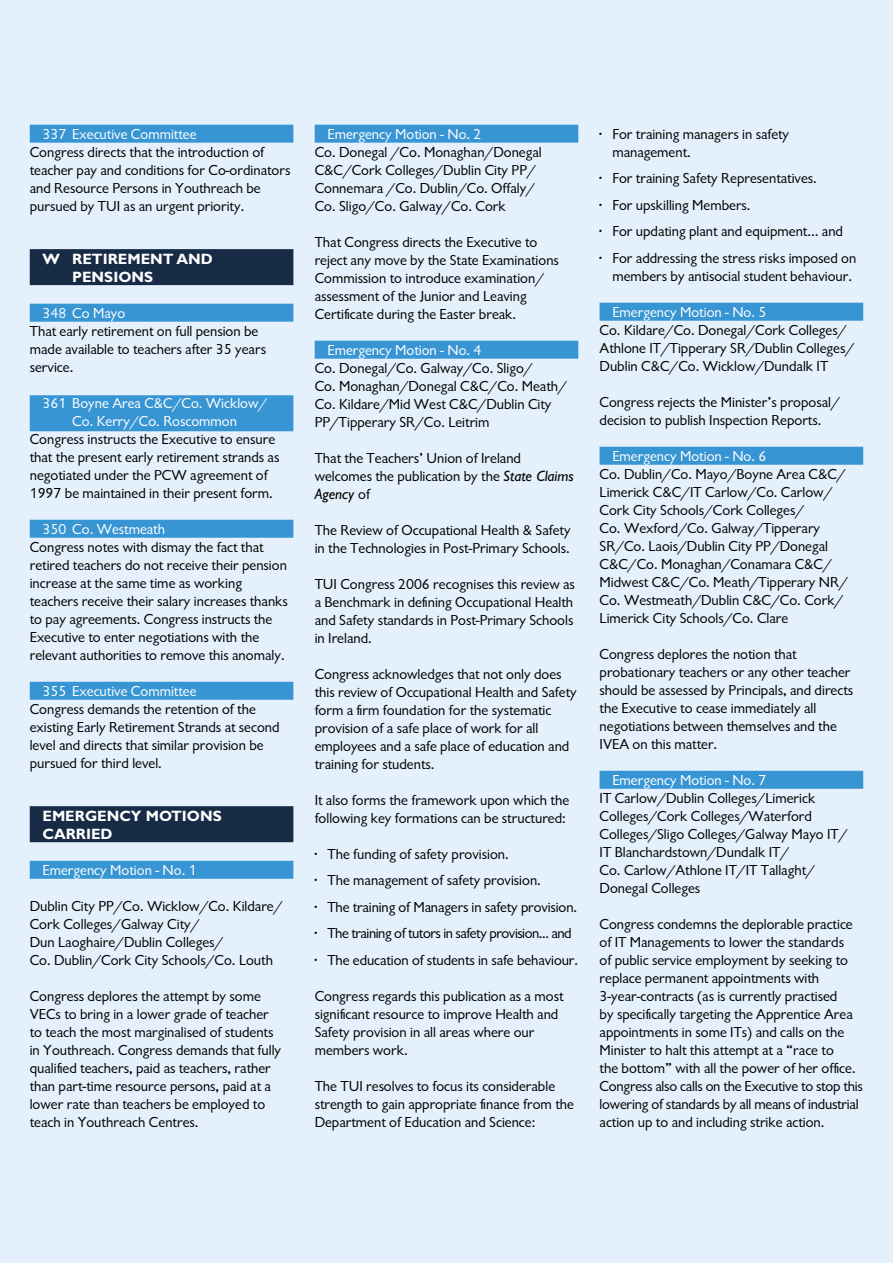
<style>
.page{position:relative;width:893px;height:1263px;background:#e4f0fb}
.page>*{position:absolute;margin:0;border:0;box-sizing:border-box;transform-origin:0 0}
.t1{font:15px/18px "Gill Sans";color:#000}
.t2{font:15px/18px "Gill Sans";color:#fff;text-align:center}
.t3{font:700 15px/18px "Gill Sans";color:#fff}
.t4{font:15px "Gill Sans";letter-spacing:-.03em;color:#000}
.s1{font-style:italic}
</style>
<div class="page">
<div style="left:30px;top:125px;width:263px;height:18px;background:#3895d3"></div>
<div style="left:30px;top:249px;width:263px;height:36px;background:#172b46"></div>
<div style="left:30px;top:304px;width:263px;height:18px;background:#3895d3"></div>
<div style="left:30px;top:395px;width:263px;height:36px;background:#3895d3"></div>
<div style="left:30px;top:520px;width:263px;height:18px;background:#3895d3"></div>
<div style="left:30px;top:682px;width:263px;height:18px;background:#3895d3"></div>
<div style="left:30px;top:806px;width:263px;height:36px;background:#172b46"></div>
<div style="left:30px;top:861px;width:263px;height:18px;background:#3895d3"></div>
<div style="left:315px;top:125px;width:263px;height:18px;background:#3895d3"></div>
<div style="left:315px;top:341px;width:263px;height:18px;background:#3895d3"></div>
<div style="left:600px;top:303px;width:263px;height:18px;background:#3895d3"></div>
<div style="left:600px;top:447px;width:263px;height:18px;background:#3895d3"></div>
<div style="left:600px;top:771px;width:263px;height:18px;background:#3895d3"></div>
<p class="t2" style="left:43px;top:125px;width:156px">337 Executive Committee</p>
<p class="t1" style="left:30px;top:143px;width:262px">Congress directs that the introduction of teacher pay and conditions for Co-ordinators and Resource Persons in Youthreach be pursued by TUI as an urgent priority.</p>
<p class="t3" style="left:72px;top:250px;width:142px;text-indent:-30px">W RETIREMENT AND<br>PENSIONS</p>
<p class="t2" style="left:43px;top:304px;width:84px">348 Co Mayo</p>
<p class="t1" style="left:30px;top:322px;width:238px">That early retirement on full pension be made available to teachers after 35 years service.</p>
<p class="t2" style="left:43px;top:394px;width:226px">361 Boyne Area C&amp;C/Co. Wicklow/<br>Co. Kerry/Co. Roscommon</p>
<p class="t1" style="left:30px;top:430px;width:251px">Congress instructs the Executive to ensure that the present early retirement strands as negotiated under the PCW agreement of 1997 be maintained in their present form.</p>
<p class="t2" style="left:43px;top:520px;width:124px">350 Co. Westmeath</p>
<p class="t1" style="left:30px;top:538px;width:260px">Congress notes with dismay the fact that retired teachers do not receive their pension increase at the same time as working teachers receive their salary increases thanks to pay agreements. Congress instructs the Executive to enter negotiations with the relevant authorities to remove this anomaly.</p>
<p class="t2" style="left:43px;top:682px;width:156px">355 Executive Committee</p>
<p class="t1" style="left:30px;top:700px;width:251px">Congress demands the retention of the existing Early Retirement Strands at second level and directs that similar provision be pursued for third level.</p>
<p class="t3" style="left:43px;top:807px;width:181px">EMERGENCY MOTIONS<br>CARRIED</p>
<p class="t2" style="left:43px;top:861px;width:156px">Emergency Motion - No. 1</p>
<p class="t1" style="left:30px;top:897px;width:254px">Dublin City PP/Co. Wicklow/Co. Kildare/ Cork Colleges/Galway City/<br>Dun Laoghaire/Dublin Colleges/<br>Co. Dublin/Cork City Schools/Co. Louth</p>
<p class="t1" style="left:30px;top:987px;width:253px">Congress deplores the attempt by some VECs to bring in a lower grade of teacher to teach the most marginalised of students in Youthreach. Congress demands that fully qualified teachers, paid as teachers, rather than part-time resource persons, paid at a lower rate than teachers be employed to teach in Youthreach Centres.</p>
<p class="t2" style="left:327px;top:125px;width:156px">Emergency Motion - No. 2</p>
<p class="t1" style="left:315px;top:143px;width:229px">Co. Donegal /Co. Monaghan/Donegal C&amp;C/Cork Colleges/Dublin City PP/ Connemara /Co. Dublin/Co. Offaly/ Co. Sligo/Co. Galway/Co. Cork</p>
<p class="t1" style="left:315px;top:233px;width:246px">That Congress directs the Executive to reject any move by the State Examinations Commission to introduce examination/ assessment of the Junior and Leaving Certificate during the Easter break.</p>
<p class="t2" style="left:327px;top:341px;width:156px">Emergency Motion - No. 4</p>
<p class="t1" style="left:315px;top:359px;width:254px">Co. Donegal/Co. Galway/Co. Sligo/<br>Co. Monaghan/Donegal C&amp;C/Co. Meath/ Co. Kildare/Mid West C&amp;C/Dublin City PP/Tipperary SR/Co. Leitrim</p>
<p class="t1" style="left:315px;top:449px;width:261px">That the Teachers’ Union of Ireland welcomes the publication by the <span class="s1">State Claims<br>Agency</span> of</p>
<p class="t1" style="left:315px;top:521px;width:257px">The Review of Occupational Health &amp; Safety in the Technologies in Post-Primary Schools.</p>
<p class="t1" style="left:315px;top:575px;width:262px;text-align:justify">TUI Congress 2006 recognises this review as a Benchmark in defining Occupational Health and Safety standards in Post-Primary Schools in Ireland.</p>
<p class="t1" style="left:315px;top:665px;width:264px">Congress acknowledges that not only does this review of Occupational Health and Safety form a firm foundation for the systematic provision of a safe place of work for all employees and a safe place of education and training for students.</p>
<p class="t1" style="left:315px;top:791px;width:256px">It also forms the framework upon which the following key formations can be structured:</p>
<p class="t1" style="left:315px;top:845px;width:196px">• The funding of safety provision.</p>
<p class="t1" style="left:315px;top:871px;width:228px">• The management of safety provision.</p>
<p class="t1" style="left:315px;top:898px;width:264px">• The training of Managers in safety provision.</p>
<p class="t4" style="left:315px;top:925px;width:259px">• The training of tutors in safety provision... and</p>
<p class="t1" style="left:315px;top:951px;width:265px">• The education of students in safe behaviour.</p>
<p class="t1" style="left:315px;top:987px;width:250px">Congress regards this publication as a most significant resource to improve Health and Safety provision in all areas where our members work.</p>
<p class="t1" style="left:315px;top:1077px;width:261px">The TUI resolves to focus its considerable strength to gain appropriate finance from the<br>Department of Education and Science:</p>
<p class="t1" style="left:612px;top:125px;width:178px;text-indent:-13px">• For training managers in safety management.</p>
<p class="t1" style="left:600px;top:169px;width:219px">• For training Safety Representatives.</p>
<p class="t1" style="left:600px;top:196px;width:152px">• For upskilling Members.</p>
<p class="t1" style="left:600px;top:222px;width:245px">• For updating plant and equipment… and</p>
<p class="t1" style="left:600px;top:249px;width:258px;text-align:center">• For addressing the stress risks imposed on members by antisocial student behaviour.</p>
<p class="t2" style="left:612px;top:303px;width:156px">Emergency Motion - No. 5</p>
<p class="t1" style="left:600px;top:321px;width:256px">Co. Kildare/Co. Donegal/Cork Colleges/<br>Athlone IT/Tipperary SR/Dublin Colleges/<br>Dublin C&amp;C/Co. Wicklow/Dundalk IT</p>
<p class="t1" style="left:600px;top:393px;width:242px">Congress rejects the Minister’s proposal/ decision to publish Inspection Reports.</p>
<p class="t2" style="left:612px;top:447px;width:156px">Emergency Motion - No. 6</p>
<p class="t1" style="left:600px;top:465px;width:250px">Co. Dublin/Co. Mayo/Boyne Area C&amp;C/ Limerick C&amp;C/IT Carlow/Co. Carlow/ Cork City Schools/Cork Colleges/<br>Co. Wexford/Co. Galway/Tipperary SR/Co. Laois/Dublin City PP/Donegal C&amp;C/Co. Monaghan/Conamara C&amp;C/ Midwest C&amp;C/Co. Meath/Tipperary NR/ Co. Westmeath/Dublin C&amp;C/Co. Cork/ Limerick City Schools/Co. Clare</p>
<p class="t1" style="left:600px;top:645px;width:255px">Congress deplores the notion that probationary teachers or any other teacher should be assessed by Principals, and directs the Executive to cease immediately all negotiations between themselves and the IVEA on this matter.</p>
<p class="t2" style="left:612px;top:771px;width:156px">Emergency Motion - No. 7</p>
<p class="t1" style="left:600px;top:789px;width:250px">IT Carlow/Dublin Colleges/Limerick Colleges/Cork Colleges/Waterford Colleges/Sligo Colleges/Galway Mayo IT/ IT Blanchardstown/Dundalk IT/<br>Co. Carlow/Athlone IT/IT Tallaght/ Donegal Colleges</p>
<p class="t1" style="left:600px;top:915px;width:265px">Congress condemns the deplorable practice of IT Managements to lower the standards<br>of public service employment by seeking to replace permanent appointments with 3-year-contracts (as is currently practised<br>by specifically targeting the Apprentice Area appointments in some ITs) and calls on the Minister to halt this attempt at a “race to<br>the bottom” with all the power of her office.<br>Congress also calls on the Executive to stop this lowering of standards by all means of industrial action up to and including strike action.</p>
</div>
